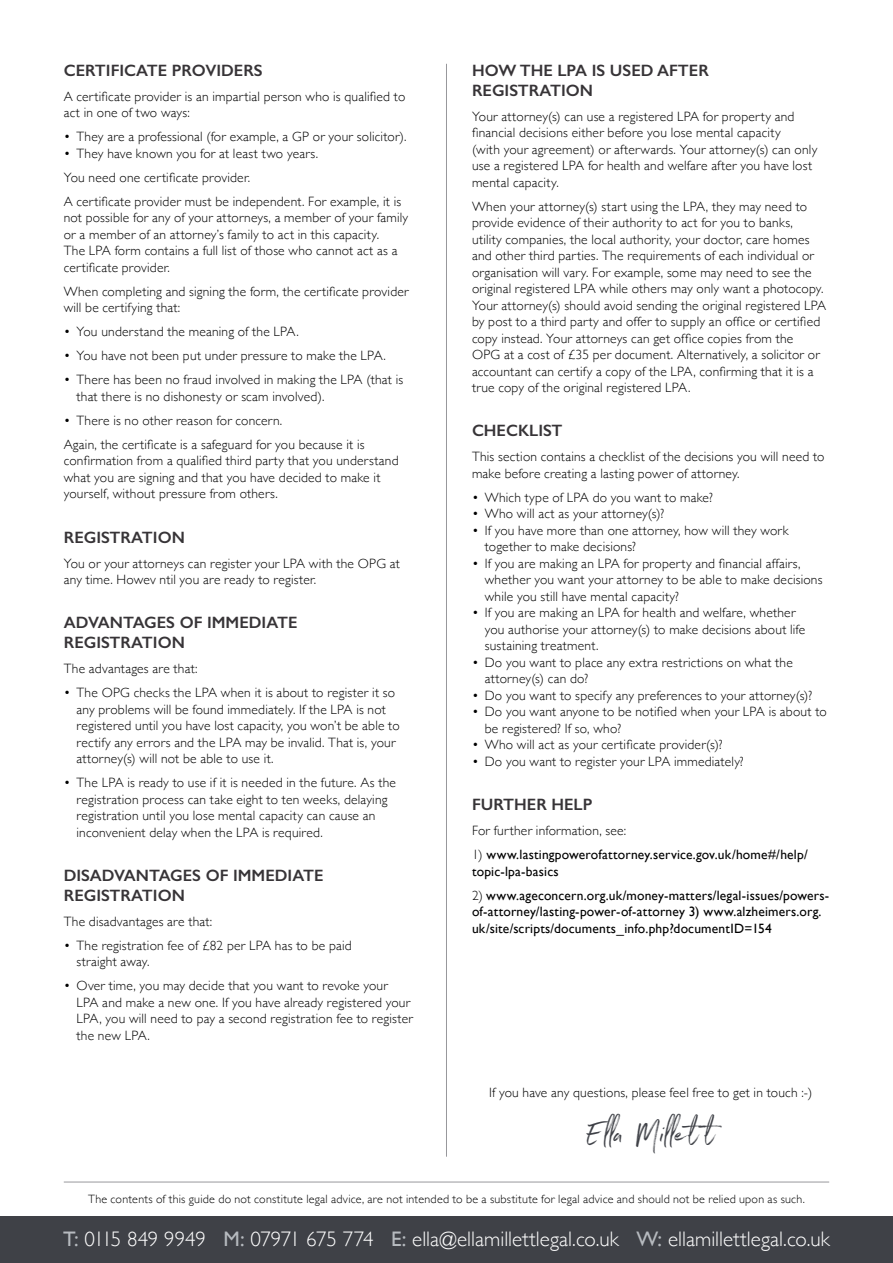
<style>
.page{position:relative;width:893px;height:1263px;background:#fff}
.page>*{position:absolute;margin:0;border:0;box-sizing:border-box;transform-origin:0 0}
.t1{font:36px "Northwell Alt";letter-spacing:-.01em;color:#3f4147}
.t2{font:300 21px "Gill Sans";color:#fff}
.t3{font:600 16.5px/19.8px "Gill Sans";color:#373437}
.t4{font:300 13.5px/16.5px "Gill Sans";letter-spacing:.015em;color:#000}
.t5{font:13.5px/16.5px "Gill Sans";letter-spacing:.015em;color:#000}
.t6{font:300 12px "Gill Sans";letter-spacing:.02em;color:#000}
.s1{font-weight:300}
.s2{font-weight:400;color:#b6babf}
</style>
<div class="page">
<div style="left:0;top:1216px;width:893px;height:47px;background:#3f4147"></div>
<hr style="left:64px;top:1182px;width:765px;height:1px;background:#98989c">
<hr style="left:446px;top:64px;width:1px;height:1093px;background:#98989c">
<p class="t3" style="left:64px;top:60px;width:200px">CERTIFICATE PROVIDERS</p>
<p class="t4" style="left:64px;top:87px;width:343px">A certificate provider is an impartial person who is qualified to act in one of two ways:</p>
<p class="t4" style="left:64px;top:128px;width:344px">• They are a professional (for example, a GP or your solicitor).</p>
<p class="t4" style="left:64px;top:141px;width:339px;line-height:24px">• They have known you for at least two years.<br>You need one certificate provider.<br>A certificate provider must be independent. For example, it is</p>
<p class="t4" style="left:64px;top:209px;width:346px">not possible for any of your attorneys, a member of your family or a member of an attorney’s family to act in this capacity.<br>The LPA form contains a full list of those who cannot act as a certificate provider.</p>
<p class="t4" style="left:64px;top:282px;width:346px">When completing and signing the form, the certificate provider will be certifying that:</p>
<p class="t4" style="left:64px;top:323px;width:237px">• You understand the meaning of the LPA.</p>
<p class="t4" style="left:64px;top:347px;width:324px">• You have not been put under pressure to make the LPA.</p>
<p class="t4" style="left:77px;top:371px;width:328px;text-indent:-13px">• There has been no fraud involved in making the LPA (that is that there is no dishonesty or scam involved).</p>
<p class="t4" style="left:64px;top:408px;width:302px;line-height:24px">• There is no other reason for concern.<br>Again, the certificate is a safeguard for you because it is</p>
<p class="t4" style="left:64px;top:452px;width:336px">confirmation from a qualified third party that you understand what you are signing and that you have decided to make it yourself, without pressure from others.</p>
<p class="t3" style="left:64px;top:527px;width:123px">REGISTRATION</p>
<p class="t4" style="left:64px;top:554px;width:338px">You or your attorneys can register your LPA with the OPG at any time. Howev ntil you are ready to register.</p>
<p class="t3" style="left:64px;top:613px;width:235px">ADVANTAGES OF IMMEDIATE<br>REGISTRATION</p>
<p class="t4" style="left:64px;top:660px;width:135px">The advantages are that:</p>
<p class="t4" style="left:77px;top:684px;width:325px;text-indent:-13px">• The OPG checks the LPA when it is about to register it so any problems will be found immediately. If the LPA is not registered until you have lost capacity, you won’t be able to rectify any errors and the LPA may be invalid. That is, your attorney(s) will not be able to use it.</p>
<p class="t4" style="left:77px;top:774px;width:321px;text-indent:-13px">• The LPA is ready to use if it is needed in the future. As the registration process can take eight to ten weeks, delaying registration until you lose mental capacity can cause an inconvenient delay when the LPA is required.</p>
<p class="t3" style="left:64px;top:865px;width:261px">DISADVANTAGES OF IMMEDIATE<br>REGISTRATION</p>
<p class="t4" style="left:64px;top:913px;width:150px">The disadvantages are that:</p>
<p class="t4" style="left:77px;top:937px;width:277px;text-indent:-13px">• The registration fee of £82 per LPA has to be paid straight away.</p>
<p class="t4" style="left:77px;top:977px;width:338px;text-indent:-13px">• Over time, you may decide that you want to revoke your LPA and make a new one. If you have already registered your LPA, you will need to pay a second registration fee to register the new LPA.</p>
<p class="t3" style="left:472px;top:60px;width:238px">HOW THE LPA IS USED AFTER<br>REGISTRATION</p>
<p class="t4" style="left:472px;top:107px;width:347px">Your attorney(s) can use a registered LPA for property and financial decisions either before you lose mental capacity<br>(with your agreement) or afterwards. Your attorney(s) can only use a registered LPA for health and welfare after you have lost mental capacity.</p>
<p class="t4" style="left:472px;top:197px;width:356px">When your attorney(s) start using the LPA, they may need to provide evidence of their authority to act for you to banks, utility companies, the local authority, your doctor, care homes and other third parties. The requirements of each individual or organisation will vary. For example, some may need to see the original registered LPA while others may only want a photocopy.<br>Your attorney(s) should avoid sending the original registered LPA by post to a third party and offer to supply an office or certified copy instead. Your attorneys can get office copies from the<br>OPG at a cost of £35 per document. Alternatively, a solicitor or accountant can certify a copy of the LPA, confirming that it is a true copy of the original registered LPA.</p>
<p class="t3" style="left:472px;top:421px;width:92px">CHECKLIST</p>
<p class="t4" style="left:472px;top:448px;width:354px">This section contains a checklist of the decisions you will need to make before creating a lasting power of attorney.</p>
<p class="t4" style="left:472px;top:489px;width:243px">• Which type of LPA do you want to make?</p>
<p class="t4" style="left:472px;top:505px;width:194px">• Who will act as your attorney(s)?</p>
<p class="t4" style="left:485px;top:522px;width:305px;text-indent:-13px">• If you have more than one attorney, how will they work together to make decisions?</p>
<p class="t4" style="left:485px;top:555px;width:339px;text-indent:-13px">• If you are making an LPA for property and financial affairs, whether you want your attorney to be able to make decisions while you still have mental capacity?</p>
<p class="t4" style="left:485px;top:604px;width:322px;text-indent:-13px">• If you are making an LPA for health and welfare, whether you authorise your attorney(s) to make decisions about life sustaining treatment.</p>
<p class="t4" style="left:485px;top:654px;width:310px;text-indent:-13px">• Do you want to place any extra restrictions on what the attorney(s) can do?</p>
<p class="t4" style="left:472px;top:687px;width:342px">• Do you want to specify any preferences to your attorney(s)?</p>
<p class="t4" style="left:485px;top:703px;width:344px;text-indent:-13px">• Do you want anyone to be notified when your LPA is about to be registered? If so, who?</p>
<p class="t4" style="left:472px;top:736px;width:252px">• Who will act as your certificate provider(s)?</p>
<p class="t4" style="left:472px;top:753px;width:273px">• Do you want to register your LPA immediately?</p>
<p class="t3" style="left:472px;top:795px;width:122px">FURTHER HELP</p>
<p class="t4" style="left:472px;top:822px;width:156px">For further information, see:</p>
<p class="t5" style="left:472px;top:846px;width:337px"><span class="s1">1)</span> www.lastingpowerofattorney.service.gov.uk/home#/help/ topic-lpa-basics</p>
<p class="t5" style="left:472px;top:887px;width:359px"><span class="s1">2)</span> www.ageconcern.org.uk/money-matters/legal-issues/powers&shy;of-attorney/lasting-power-of-attorney 3) www.alzheimers.org. uk/site/scripts/documents_info.php?documentID=154</p>
<p class="t4" style="left:489px;top:1084px;width:325px">If you have any questions, please feel free to get in touch :-)</p>
<h1 class="t1" style="left:586px;top:1107px;width:130px">Ella Millet t</h1>
<p class="t6" style="left:88px;top:1190px;width:718px">The contents of this guide do not constitute legal advice, are not intended to be a substitute for legal advice and should not be relied upon as such.</p>
<h2 class="t2" style="left:63px;top:1222px;width:768px"><span class="s2">T:</span> 0115 849 9949 <span class="s2">M:</span> 07971 675 774 <span class="s2">E:</span> ella@ellamillettlegal.co.uk <span class="s2">W:</span> ellamillettlegal.co.uk</h2>
</div>
